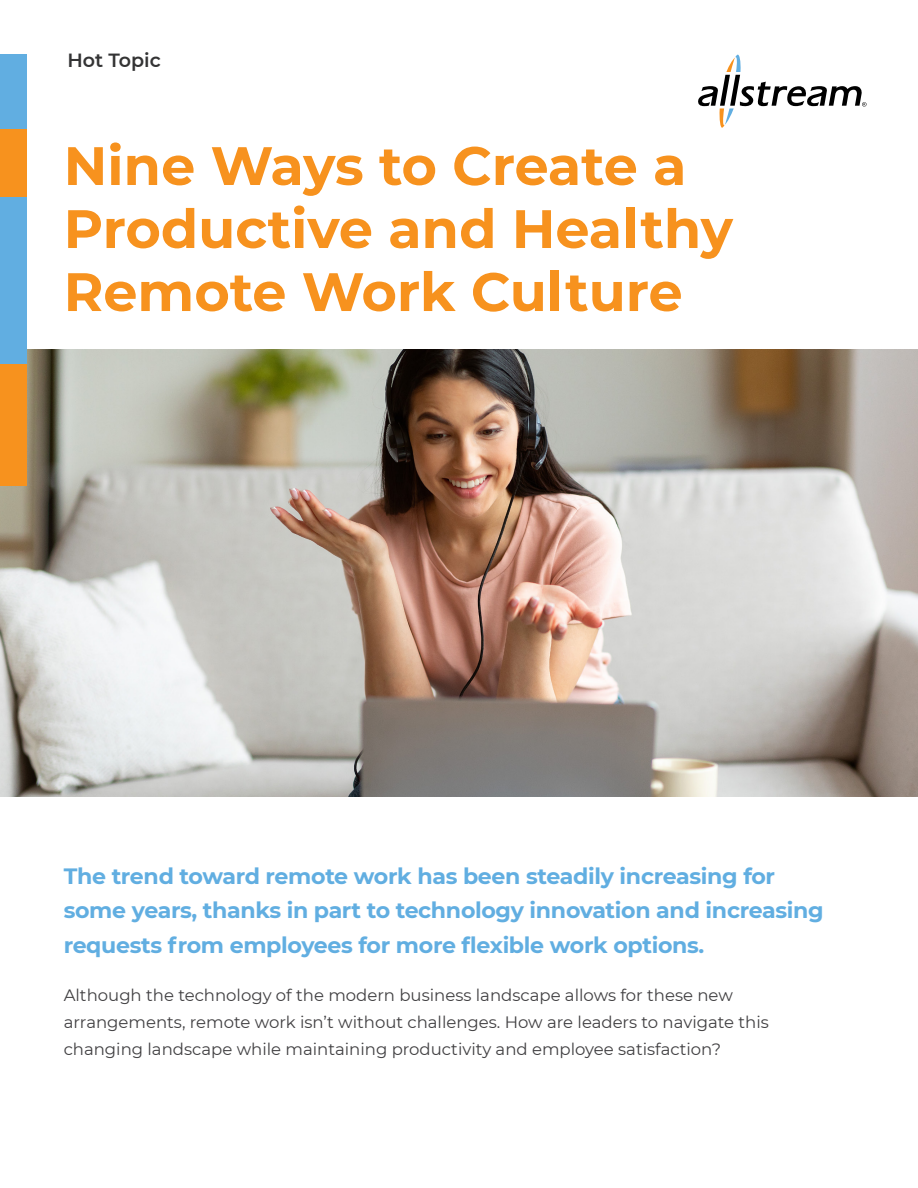
<style>
.page{position:relative;width:918px;height:1188px;background:#fff}
.page>*{position:absolute;margin:0;border:0;box-sizing:border-box;transform-origin:0 0}
.t1{font:700 54px/63px "Montserrat";color:#f7921e}
.t2{font:700 22.2px/34.5px "Montserrat";letter-spacing:-.015em;color:#61aee1}
.t3{font:600 19.05px "Montserrat";color:#333334}
.t4{font:16.5px/27px "Montserrat";color:#414042}
</style>
<div class="page">
<img style="left:0;top:349px;width:918px;height:447px">
<div style="left:0;top:54px;width:27px;height:83px;background:#61aee1"></div>
<div style="left:0;top:130px;width:27px;height:69px;background:#f7921e"></div>
<div style="left:0;top:363px;width:27px;height:123px;background:#f7921e"></div>
<div style="left:0;top:197px;width:27px;height:166px;background:#61aee1"></div>
<svg style="left:698px;top:54px;width:169px;height:74px"></svg>
<p class="t3" style="left:67px;top:47px;width:95px">Hot Topic</p>
<h1 class="t1" style="left:64px;top:132px;width:671px">Nine Ways to Create a<br>Productive and Healthy<br>Remote Work Culture</h1>
<h2 class="t2" style="left:64px;top:857px;width:762px">The trend toward remote work has been steadily increasing for some years, thanks in part to technology innovation and increasing requests from employees for more flexible work options.</h2>
<p class="t4" style="left:64px;top:981px;width:707px">Although the technology of the modern business landscape allows for these new arrangements, remote work isn’t without challenges. How are leaders to navigate this changing landscape while maintaining productivity and employee satisfaction?</p>
</div>
